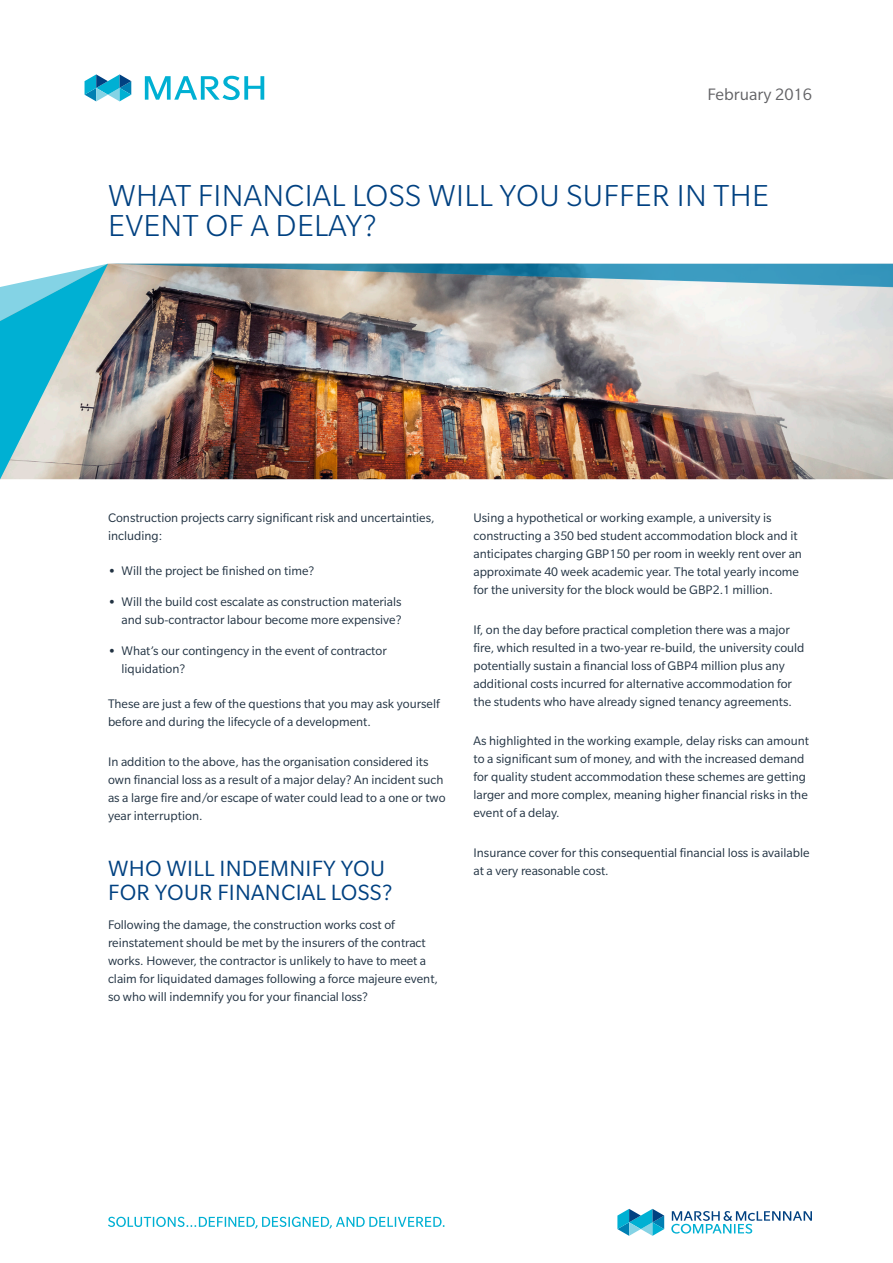
<style>
.page{position:relative;width:893px;height:1263px;background:#fff}
.page>*{position:absolute;margin:0;border:0;box-sizing:border-box;transform-origin:0 0}
.Page_Headline_22_20{font:300 33px/30px "Slate Pro";letter-spacing:.01em;color:#014181}
.Body_Subhead_16_16{font:24px/24px "Slate Pro";letter-spacing:.01em;color:#014181}
.t1{font:18px "Slate Pro";color:#636366}
.Body_Text_9_12{font:13.5px/18px "Slate Pro";color:#213242}
.s1{font-weight:700}
</style>
<div class="page">
<svg style="left:671px;top:1211px;width:141px;height:22px"></svg>
<svg style="left:617px;top:1209px;width:47px;height:27px"></svg>
<svg style="left:85px;top:74px;width:46px;height:27px"></svg>
<svg style="left:145px;top:76px;width:119px;height:24px"></svg>
<svg style="left:0;top:264px;width:108px;height:216px"></svg>
<svg style="left:108px;top:1217px;width:337px;height:11px"></svg>
<img style="left:108px;top:264px;width:785px;height:216px">
<h3 class="t1" style="left:707px;top:85px;width:106px">February 2016</h3>
<p class="Page_Headline_22_20" style="left:108px;top:180px;width:662px">WHAT FINANCIAL LOSS WILL YOU SUFFER IN THE<br>EVENT OF A DELAY?</p>
<p class="Body_Text_9_12" style="left:108px;top:509px;width:328px">Construction projects carry significant risk and uncertainties, including:</p>
<p class="Body_Text_9_12" style="left:108px;top:562px;width:208px"><span class="s1">•</span> Will the project be finished on time?</p>
<p class="Body_Text_9_12" style="left:108px;top:593px;width:295px;text-align:right"><span class="s1">•</span> Will the build cost escalate as construction materials and sub-contractor labour become more expensive?</p>
<p class="Body_Text_9_12" style="left:122px;top:642px;width:267px;text-indent:-14px"><span class="s1">•</span> What’s our contingency in the event of contractor liquidation?</p>
<p class="Body_Text_9_12" style="left:108px;top:695px;width:333px">These are just a few of the questions that you may ask yourself before and during the lifecycle of a development.</p>
<p class="Body_Text_9_12" style="left:108px;top:753px;width:339px">In addition to the above, has the organisation considered its own financial loss as a result of a major delay? An incident such as a large fire and/or escape of water could lead to a one or two year interruption.</p>
<p class="Body_Subhead_16_16" style="left:108px;top:856px;width:286px">WHO WILL INDEMNIFY YOU<br>FOR YOUR FINANCIAL LOSS?</p>
<p class="Body_Text_9_12" style="left:108px;top:915px;width:331px">Following the damage, the construction works cost of reinstatement should be met by the insurers of the contract works. However, the contractor is unlikely to have to meet a claim for liquidated damages following a force majeure event, so who will indemnify you for your financial loss?</p>
<p class="Body_Text_9_12" style="left:473px;top:509px;width:330px">Using a hypothetical or working example, a university is constructing a 350 bed student accommodation block and it anticipates charging GBP150 per room in weekly rent over an approximate 40 week academic year. The total yearly income for the university for the block would be GBP2.1 million.</p>
<p class="Body_Text_9_12" style="left:473px;top:620px;width:333px">If, on the day before practical completion there was a major fire, which resulted in a two-year re-build, the university could potentially sustain a financial loss of GBP4 million plus any additional costs incurred for alternative accommodation for the students who have already signed tenancy agreements.</p>
<p class="Body_Text_9_12" style="left:473px;top:732px;width:337px">As highlighted in the working example, delay risks can amount to a significant sum of money, and with the increased demand for quality student accommodation these schemes are getting larger and more complex, meaning higher financial risks in the event of a delay.</p>
<p class="Body_Text_9_12" style="left:473px;top:843px;width:338px">Insurance cover for this consequential financial loss is available at a very reasonable cost.</p>
</div>
